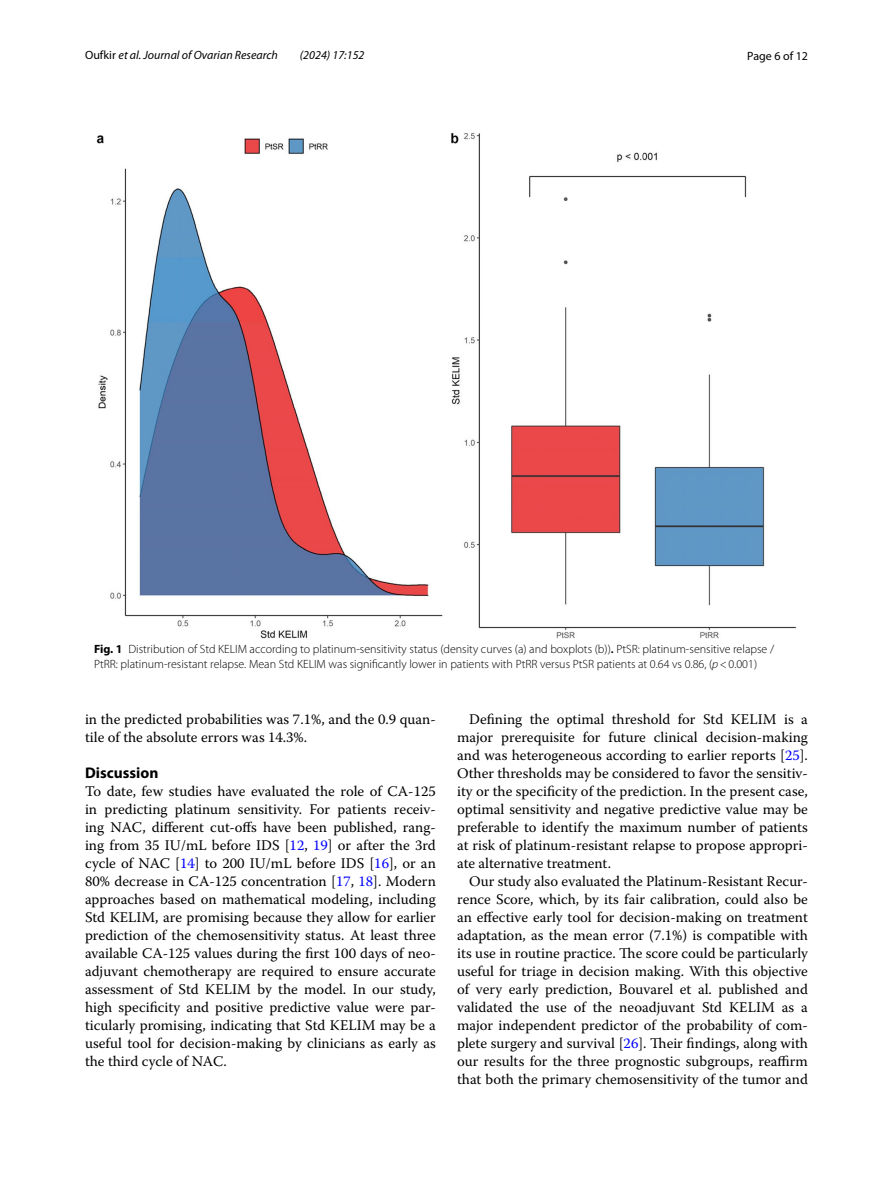
<style>
.page{position:relative;width:893px;height:1187px;background:#fff}
.page>*{position:absolute;margin:0;border:0;box-sizing:border-box;transform-origin:0 0}
.t1{font:700 15.45px "Myriad Pro";color:#000}
.t2{font:14.7px/18px "Warnock Pro";color:#000;text-align:justify}
.t3{font:300 12px/15px "Myriad Pro";color:#000}
.t4{font:italic 12px "Myriad Pro";color:#000}
.t5{font:12px "Myriad Pro";color:#000}
.s1{font-style:normal}
.s2{font-weight:700}
.s3{font-weight:600}
.s4{font-style:italic}
.s5{color:#00f}
</style>
<div class="page">
<img style="left:96px;top:133px;width:700px;height:505px">
<p class="t4" style="left:85px;top:48px;width:194px"><span class="s1">Oufkir</span> et al. Journal of Ovarian Research</p>
<p class="t4" style="left:300px;top:48px;width:66px">(2024) 17:152</p>
<p class="t5" style="left:747px;top:48px;width:62px">Page 6 of 12</p>
<p class="t3" style="left:94px;top:642px;width:682px"><span class="s2">Fig. 1</span> Distribution of Std KELIM according to platinum-sensitivity status (density curves (a) and boxplots (b))<span class="s3">.</span> PtSR: platinum-sensitive relapse /<br>PtRR: platinum-resistant relapse. Mean Std KELIM was significantly lower in patients with PtRR versus PtSR patients at 0.64 vs 0.86, (<span class="s4">p</span>&lt;0.001)</p>
<p class="t2" style="left:85px;top:710px;width:352px">in the predicted probabilities was 7.1%, and the 0.9 quan&shy;tile of the absolute errors was 14.3%.</p>
<p class="t1" style="left:85px;top:762px;width:75px">Discussion</p>
<p class="t2" style="left:85px;top:782px;width:352px">To date, few studies have evaluated the role of CA-125 in predicting platinum sensitivity. For patients receiv&shy;ing NAC, different cut-offs have been published, rang&shy;ing from 35 IU/mL before IDS [<span class="s5">12</span>, <span class="s5">19</span>] or after the 3rd cycle of NAC [<span class="s5">14</span>] to 200 IU/mL before IDS [<span class="s5">16</span>], or an 80% decrease in CA-125 concentration [<span class="s5">17</span>, <span class="s5">18</span>]. Modern approaches based on mathematical modeling, including Std KELIM, are promising because they allow for earlier prediction of the chemosensitivity status. At least three available CA-125 values during the first 100 days of neo&shy;adjuvant chemotherapy are required to ensure accurate assessment of Std KELIM by the model. In our study, high specificity and positive predictive value were par&shy;ticularly promising, indicating that Std KELIM may be a useful tool for decision-making by clinicians as early as the third cycle of NAC.</p>
<p class="t2" style="left:457px;top:710px;width:352px;text-indent:12px">Defining the optimal threshold for Std KELIM is a major prerequisite for future clinical decision-making and was heterogeneous according to earlier reports [<span class="s5">25</span>].<br>Other thresholds may be considered to favor the sensitiv&shy;ity or the specificity of the prediction. In the present case, optimal sensitivity and negative predictive value may be preferable to identify the maximum number of patients at risk of platinum-resistant relapse to propose appropri&shy;ate alternative treatment.</p>
<p class="t2" style="left:457px;top:872px;width:352px;text-indent:12px">Our study also evaluated the Platinum-Resistant Recur&shy;rence Score, which, by its fair calibration, could also be an effective early tool for decision-making on treatment adaptation, as the mean error (7.1%) is compatible with its use in routine practice. The score could be particularly useful for triage in decision making. With this objective of very early prediction, Bouvarel et al. published and validated the use of the neoadjuvant Std KELIM as a major independent predictor of the probability of com&shy;plete surgery and survival [<span class="s5">26</span>]. Their findings, along with our results for the three prognostic subgroups, reaffirm that both the primary chemosensitivity of the tumor and</p>
</div>
